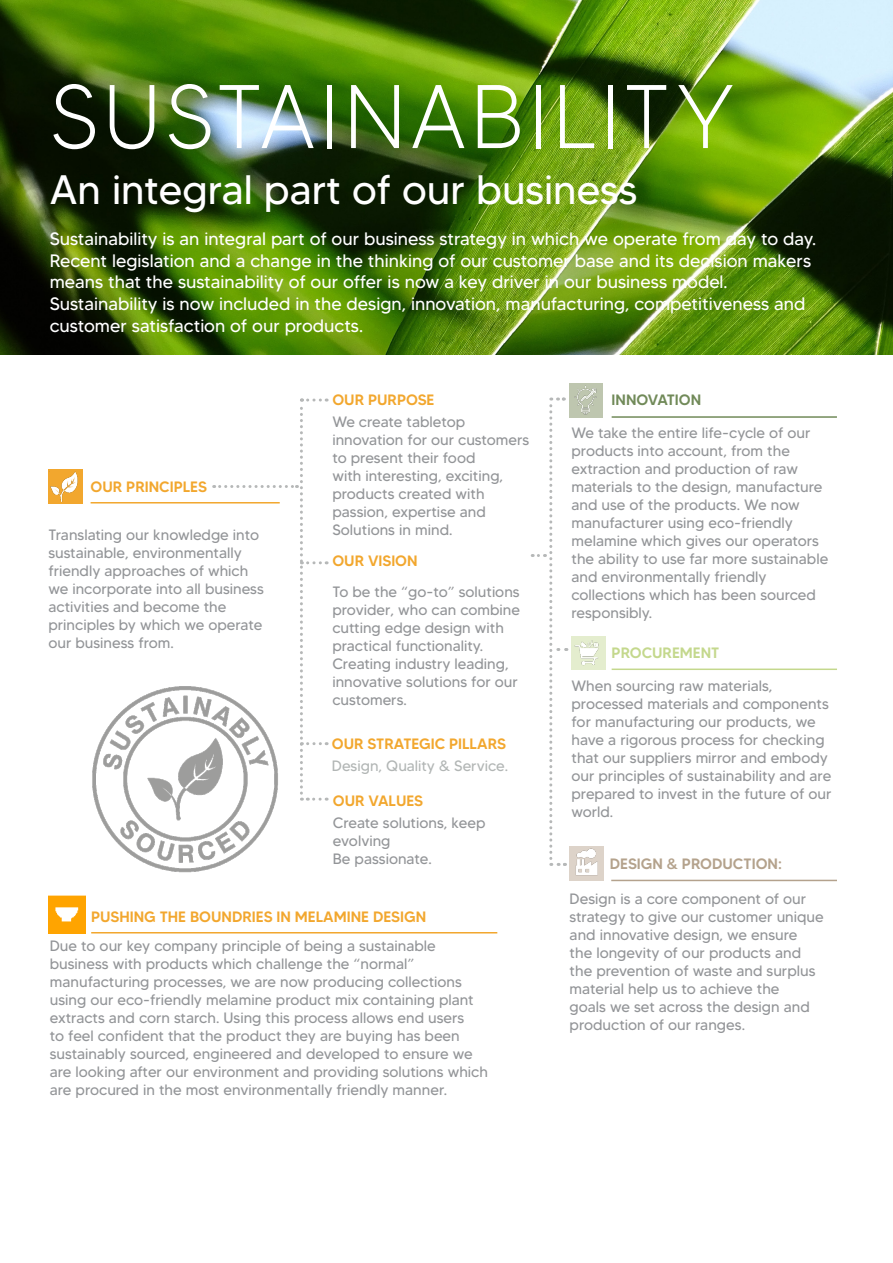
<style>
.page{position:relative;width:893px;height:1263px;background:#fff}
.page>*{position:absolute;margin:0;border:0;box-sizing:border-box;transform-origin:0 0}
.t1{font:300 90px "MADETOMMY";letter-spacing:.04em;color:#fff}
.t2{font:41.1px "MADETOMMY";color:#fff}
.t3{font:18px/21.6px "MADETOMMY";color:#fff}
.t4{font:15px/18px "MADETOMMY";color:#939598}
.t5{font:500 15px "MADETOMMY";color:#f2a72e}
.t6{font:15px "MADETOMMY";color:#b2b6b5}
.t7{font:500 15px "MADETOMMY";color:#b4a28c}
.t8{font:500 15px "MADETOMMY";color:#c4d88d}
.t9{font:500 15px "MADETOMMY";color:#718a59}
</style>
<div class="page">
<svg style="left:214px;top:398px;width:113px;height:403px"></svg>
<div style="left:569px;top:384px;width:34px;height:34px;background:#bec6af"></div>
<img style="left:574px;top:385px;width:23px;height:30px">
<div style="left:570px;top:847px;width:34px;height:34px;background:#ddd3c9"></div>
<img style="left:575px;top:848px;width:23px;height:28px">
<img style="left:571px;top:636px;width:34px;height:34px">
<hr style="left:612px;top:416px;width:225px;height:2px;background:#718a59">
<hr style="left:612px;top:668px;width:225px;height:2px;background:#c4d88d">
<hr style="left:611px;top:880px;width:226px;height:1px;background:#b4a28d">
<div style="left:48px;top:469px;width:34px;height:34px;background:#f2a72e"></div>
<img style="left:50px;top:471px;width:28px;height:31px">
<hr style="left:91px;top:502px;width:189px;height:1px;background:#f2a72e">
<img style="left:48px;top:895px;width:38px;height:38px">
<hr style="left:91px;top:932px;width:406px;height:1px;background:#f2a72e">
<svg style="left:532px;top:397px;width:35px;height:469px"></svg>
<img style="left:0;top:0;width:893px;height:354px">
<img style="left:92px;top:678px;width:193px;height:195px">
<p class="t1" style="left:50px;top:61px;width:687px">SUSTAINABILITY</p>
<p class="t2" style="left:50px;top:164px;width:589px">An integral part of our business</p>
<p class="t3" style="left:50px;top:228px;width:768px">Sustainability is an integral part of our business strategy in which we operate from day to day.<br>Recent legislation and a change in the thinking of our customer base and its decision makers means that the sustainability of our offer is now a key driver in our business model.</p>
<p class="t3" style="left:50px;top:293px;width:757px">Sustainability is now included in the design, innovation, manufacturing, competitiveness and customer satisfaction of our products.</p>
<p class="t5" style="left:91px;top:477px;width:118px">OUR PRINCIPLES</p>
<p class="t4" style="left:48px;top:526px;width:217px">Translating our knowledge into sustainable, environmentally friendly approaches of which we incorporate into all business activities and become the</p>
<p class="t4" style="left:48px;top:616px;width:215px">principles by which we operate our business from.</p>
<p class="t5" style="left:332px;top:391px;width:104px">OUR PURPOSE</p>
<p class="t4" style="left:332px;top:412px;width:198px">We create tabletop innovation for our customers to present their food<br>with interesting, exciting, products created with passion, expertise and</p>
<p class="t4" style="left:332px;top:520px;width:122px">Solutions in mind.</p>
<p class="t5" style="left:332px;top:551px;width:87px">OUR VISION</p>
<p class="t4" style="left:332px;top:582px;width:189px">To be the “go-to” solutions provider, who can combine cutting edge design with practical functionality.</p>
<p class="t4" style="left:332px;top:654px;width:187px">Creating industry leading, innovative solutions for our customers.</p>
<p class="t5" style="left:332px;top:735px;width:176px">OUR STRATEGIC PILLARS</p>
<p class="t6" style="left:332px;top:757px;width:178px">Design, Quality &amp; Service.</p>
<p class="t5" style="left:333px;top:791px;width:92px">OUR VALUES</p>
<p class="t4" style="left:333px;top:813px;width:154px">Create solutions, keep evolving</p>
<p class="t4" style="left:333px;top:849px;width:100px">Be passionate.</p>
<p class="t5" style="left:91px;top:907px;width:336px">PUSHING THE BOUNDRIES IN MELAMINE DESIGN</p>
<p class="t4" style="left:50px;top:937px;width:440px">Due to our key company principle of being a sustainable business with products which challenge the “normal” manufacturing processes, we are now producing collections using our eco-friendly melamine product mix containing plant extracts and corn starch. Using this process allows end users<br>to feel confident that the product they are buying has been sustainably sourced, engineered and developed to ensure we are looking after our environment and providing solutions which are procured in the most environmentally friendly manner.</p>
<p class="t9" style="left:612px;top:391px;width:91px">INNOVATION</p>
<p class="t4" style="left:571px;top:423px;width:258px">We take the entire life-cycle of our products into account, from the extraction and production of raw materials to the design, manufacture and use of the products. We now manufacturer using eco-friendly melamine which gives our operators the ability to use far more sustainable and environmentally friendly collections which has been sourced responsibly.</p>
<p class="t8" style="left:612px;top:643px;width:109px">PROCUREMENT</p>
<p class="t4" style="left:571px;top:677px;width:261px">When sourcing raw materials, processed materials and components for manufacturing our products, we have a rigorous process for checking that our suppliers mirror and embody our principles of sustainability and are prepared to invest in the future of our world.</p>
<p class="t7" style="left:610px;top:854px;width:174px">DESIGN &amp; PRODUCTION:</p>
<p class="t4" style="left:570px;top:890px;width:256px">Design is a core component of our strategy to give our customer unique and innovative design, we ensure the longevity of our products and the prevention of waste and surplus material help us to achieve the<br>goals we set across the design and production of our ranges.</p>
</div>
